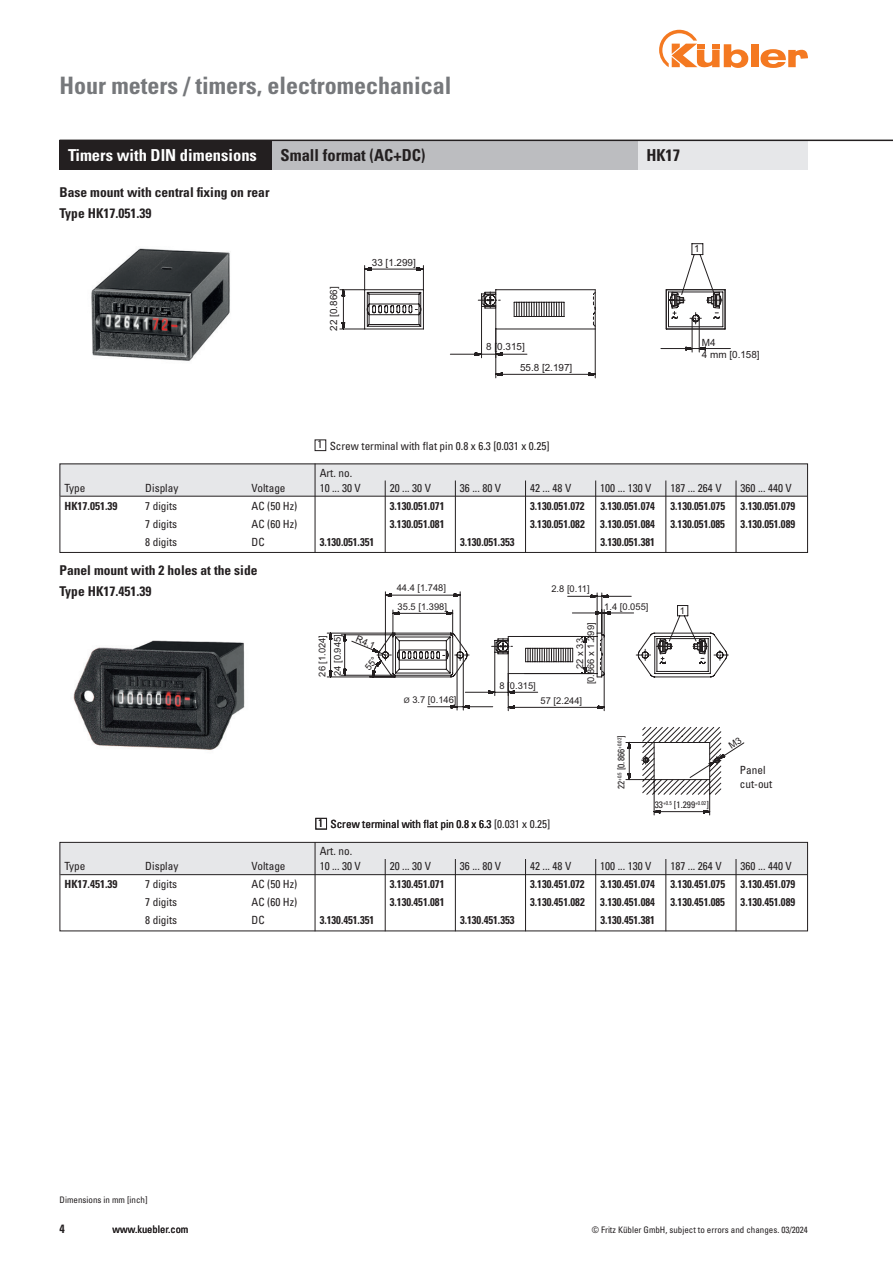
<style>
.page{position:relative;width:893px;height:1263px;background:#fff}
.page>*{position:absolute;margin:0;border:0;box-sizing:border-box;transform-origin:0 0}
.t1{font:700 condensed 24px "Univers LT Std";color:#76787b}
.t2{font:700 condensed 16.5px "Univers LT Std";color:#fff}
.t3{font:700 condensed 16.5px "Univers LT Std";color:#231f20}
.t4{font:700 condensed 13.5px/20.7px "Univers LT Std";color:#231f20}
.t5{font:700 condensed 12px "Univers LT Std";color:#231f20}
.t6{font:condensed 11.25px/14.2px "Univers LT Std";color:#231f20}
.t7{font:700 condensed 11.25px "Univers LT Std";color:#231f20;scale:.95 1}
.t8{font:700 condensed 11.25px "Univers LT Std";color:#231f20}
.t9{font:condensed 10.5px "Univers LT Std";color:#231f20}
.t10{font:9.9px/11.9px "Arial";color:#231f20}
.t11{font:9.3px/11.2px "Arial";color:#231f20;text-align:center}
.t12{font:condensed 9.3px "Univers";color:#231f20}
.t13{font:condensed 9px "Univers LT Std";color:#231f20}
.s1{font-size:7.65px}
</style>
<div class="page">
<div style="left:751px;top:44px;width:7px;height:23px;background:#f47921"></div>
<svg style="left:760px;top:49px;width:48px;height:19px"></svg>
<svg style="left:659px;top:30px;width:89px;height:38px"></svg>
<img style="left:91px;top:248px;width:139px;height:113px">
<svg style="left:339px;top:265px;width:257px;height:113px"></svg>
<svg style="left:660px;top:243px;width:71px;height:109px"></svg>
<img style="left:73px;top:640px;width:172px;height:110px">
<div style="left:315px;top:439px;width:11px;height:12px;border:1px solid #231f20"></div>
<div style="left:60px;top:463px;width:748px;height:33px;background:#e6e7e9"></div>
<hr style="left:60px;top:496px;width:747px;height:1px;background:#231f20">
<div style="left:60px;top:463px;width:748px;height:90px;border:1px solid #231f20"></div>
<hr style="left:315px;top:463px;width:1px;height:90px;background:#231f20">
<hr style="left:385px;top:480px;width:1px;height:73px;background:#231f20">
<hr style="left:455px;top:480px;width:1px;height:73px;background:#231f20">
<hr style="left:525px;top:480px;width:1px;height:73px;background:#231f20">
<hr style="left:595px;top:480px;width:1px;height:73px;background:#231f20">
<hr style="left:665px;top:480px;width:1px;height:73px;background:#231f20">
<hr style="left:736px;top:480px;width:1px;height:73px;background:#231f20">
<div style="left:60px;top:842px;width:748px;height:33px;background:#e6e7e9"></div>
<div style="left:315px;top:818px;width:12px;height:11px;border:1px solid #231f20"></div>
<div style="left:60px;top:140px;width:212px;height:30px;background:#231f20"></div>
<div style="left:638px;top:140px;width:170px;height:30px;background:#e6e7e9"></div>
<div style="left:272px;top:140px;width:366px;height:30px;background:#bcbdc0"></div>
<hr style="left:60px;top:874px;width:747px;height:1px;background:#231f20">
<div style="left:60px;top:842px;width:748px;height:89px;border:1px solid #231f20"></div>
<hr style="left:315px;top:842px;width:1px;height:89px;background:#231f20">
<hr style="left:385px;top:859px;width:1px;height:72px;background:#231f20">
<hr style="left:455px;top:859px;width:1px;height:72px;background:#231f20">
<hr style="left:525px;top:859px;width:1px;height:72px;background:#231f20">
<hr style="left:595px;top:859px;width:1px;height:72px;background:#231f20">
<hr style="left:665px;top:859px;width:1px;height:72px;background:#231f20">
<hr style="left:736px;top:859px;width:1px;height:72px;background:#231f20">
<hr style="left:60px;top:140px;width:833px;height:1px;background:#231f20">
<svg style="left:327px;top:591px;width:401px;height:120px"></svg>
<svg style="left:626px;top:727px;width:118px;height:88px"></svg>
<h1 class="t1" style="left:60px;top:71px;width:393px">Hour meters / timers, electromechanical</h1>
<h2 class="t2" style="left:68px;top:145px;width:190px">Timers with DIN dimensions</h2>
<h2 class="t3" style="left:281px;top:145px;width:146px">Small format (AC+DC)</h2>
<h2 class="t3" style="left:646px;top:145px;width:35px">HK17</h2>
<p class="t4" style="left:60px;top:182px;width:211px">Base mount with central fixing on rear<br>Type HK17.051.39</p>
<p class="t10" style="left:328px;top:331px;width:46px;rotate:-90deg">22 [0.866]</p>
<p class="t10" style="left:372px;top:256px;width:46px">33 [1.299]</p>
<p class="t10" style="left:486px;top:341px;width:40px">8 [0.315]</p>
<p class="t10" style="left:520px;top:362px;width:54px">55.8 [2.197]</p>
<p class="t6" style="left:317px;top:439px;width:234px">1 Screw terminal with flat pin 0.8 x 6.3 [0.031 x 0.25]</p>
<p class="t6" style="left:320px;top:465px;width:34px">Art. no.</p>
<p class="t10" style="left:694px;top:243px;width:7px">1</p>
<p class="t10" style="left:702px;top:336px;width:59px">M4<br>4 mm [0.158]</p>
<p class="t6" style="left:65px;top:480px;width:23px">Type</p>
<p class="t6" style="left:145px;top:480px;width:35px">Display</p>
<p class="t6" style="left:252px;top:480px;width:35px">Voltage</p>
<p class="t6" style="left:320px;top:480px;width:43px">10 ... 30 V</p>
<p class="t6" style="left:390px;top:480px;width:43px">20 ... 30 V</p>
<p class="t6" style="left:460px;top:480px;width:43px">36 ... 80 V</p>
<p class="t6" style="left:530px;top:480px;width:43px">42 ... 48 V</p>
<p class="t6" style="left:600px;top:480px;width:53px">100 ... 130 V</p>
<p class="t6" style="left:670px;top:480px;width:53px">187 ... 264 V</p>
<p class="t6" style="left:741px;top:480px;width:53px">360 ... 440 V</p>
<p class="t8" style="left:65px;top:499px;width:55px">HK17.051.39</p>
<p class="t6" style="left:145px;top:498px;width:33px">7 digits</p>
<p class="t6" style="left:252px;top:498px;width:47px">AC (50 Hz)</p>
<p class="t7" style="left:390px;top:499px;width:59px">3.130.051.071</p>
<p class="t7" style="left:530px;top:499px;width:59px">3.130.051.072</p>
<p class="t7" style="left:600px;top:499px;width:59px">3.130.051.074</p>
<p class="t7" style="left:670px;top:499px;width:59px">3.130.051.075</p>
<p class="t7" style="left:741px;top:499px;width:59px">3.130.051.079</p>
<p class="t6" style="left:145px;top:516px;width:33px">7 digits</p>
<p class="t6" style="left:252px;top:516px;width:47px">AC (60 Hz)</p>
<p class="t7" style="left:390px;top:517px;width:59px">3.130.051.081</p>
<p class="t7" style="left:530px;top:517px;width:59px">3.130.051.082</p>
<p class="t7" style="left:600px;top:517px;width:59px">3.130.051.084</p>
<p class="t7" style="left:670px;top:517px;width:59px">3.130.051.085</p>
<p class="t7" style="left:741px;top:517px;width:59px">3.130.051.089</p>
<p class="t6" style="left:145px;top:534px;width:33px">8 digits</p>
<p class="t6" style="left:252px;top:534px;width:15px">DC</p>
<p class="t7" style="left:320px;top:535px;width:59px">3.130.051.351</p>
<p class="t7" style="left:460px;top:535px;width:59px">3.130.051.353</p>
<p class="t7" style="left:600px;top:535px;width:59px">3.130.051.381</p>
<p class="t4" style="left:60px;top:560px;width:199px">Panel mount with 2 holes at the side<br>Type HK17.451.39</p>
<p class="t11" style="left:315px;top:677px;width:44px;line-height:15.3px;text-align:left;rotate:-90deg">26 [1.024]<br>24 [0.945]</p>
<p class="t11" style="left:359px;top:633px;width:21px;rotate:23deg">R4.1</p>
<p class="t11" style="left:397px;top:583px;width:51px">44.4 [1.748]</p>
<p class="t11" style="left:398px;top:601px;width:51px">35.5 [1.398]</p>
<p class="t11" style="left:404px;top:694px;width:54px"><span class="s1">Ø</span> 3.7 [0.146]</p>
<p class="t11" style="left:499px;top:680px;width:38px">8 [0.315]</p>
<p class="t11" style="left:551px;top:583px;width:40px">2.8 [0.11]</p>
<p class="t11" style="left:574px;top:684px;width:63px;rotate:-90deg">22 x 33<br>[0.866 x 1.299]</p>
<p class="t11" style="left:541px;top:695px;width:43px">57 [2.244]</p>
<p class="t11" style="left:604px;top:601px;width:46px">1.4 [0.055]</p>
<p class="t11" style="left:680px;top:605px;width:7px">1</p>
<p class="t6" style="left:318px;top:817px;width:234px">1 Screw terminal with flat pin 0.8 x 6.3 [0.031 x 0.25]</p>
<p class="t6" style="left:320px;top:844px;width:34px">Art. no.</p>
<p class="t12" style="left:615px;top:789px;width:56px;rotate:-90deg">22<sup>+0.5</sup> [0.866<sup>+0.02</sup>]</p>
<p class="t12" style="left:655px;top:798px;width:56px">33<sup>+0.5</sup> [1.299<sup>+0.02</sup>]</p>
<p class="t6" style="left:740px;top:762px;width:34px">Panel cut-out</p>
<p class="t6" style="left:65px;top:859px;width:23px">Type</p>
<p class="t6" style="left:145px;top:859px;width:35px">Display</p>
<p class="t6" style="left:252px;top:859px;width:35px">Voltage</p>
<p class="t6" style="left:320px;top:859px;width:43px">10 ... 30 V</p>
<p class="t6" style="left:390px;top:859px;width:43px">20 ... 30 V</p>
<p class="t6" style="left:460px;top:859px;width:43px">36 ... 80 V</p>
<p class="t6" style="left:530px;top:859px;width:43px">42 ... 48 V</p>
<p class="t6" style="left:600px;top:859px;width:53px">100 ... 130 V</p>
<p class="t6" style="left:670px;top:859px;width:53px">187 ... 264 V</p>
<p class="t6" style="left:741px;top:859px;width:53px">360 ... 440 V</p>
<p class="t8" style="left:65px;top:877px;width:55px">HK17.451.39</p>
<p class="t6" style="left:145px;top:877px;width:33px">7 digits</p>
<p class="t6" style="left:252px;top:877px;width:47px">AC (50 Hz)</p>
<p class="t7" style="left:390px;top:877px;width:59px">3.130.451.071</p>
<p class="t7" style="left:530px;top:877px;width:59px">3.130.451.072</p>
<p class="t7" style="left:600px;top:877px;width:59px">3.130.451.074</p>
<p class="t7" style="left:670px;top:877px;width:59px">3.130.451.075</p>
<p class="t7" style="left:741px;top:877px;width:59px">3.130.451.079</p>
<p class="t6" style="left:145px;top:895px;width:33px">7 digits</p>
<p class="t6" style="left:252px;top:895px;width:47px">AC (60 Hz)</p>
<p class="t7" style="left:390px;top:895px;width:59px">3.130.451.081</p>
<p class="t7" style="left:530px;top:895px;width:59px">3.130.451.082</p>
<p class="t7" style="left:600px;top:895px;width:59px">3.130.451.084</p>
<p class="t7" style="left:670px;top:895px;width:59px">3.130.451.085</p>
<p class="t7" style="left:741px;top:895px;width:59px">3.130.451.089</p>
<p class="t6" style="left:145px;top:913px;width:33px">8 digits</p>
<p class="t6" style="left:252px;top:913px;width:15px">DC</p>
<p class="t7" style="left:320px;top:913px;width:59px">3.130.451.351</p>
<p class="t7" style="left:460px;top:913px;width:59px">3.130.451.353</p>
<p class="t7" style="left:600px;top:913px;width:59px">3.130.451.381</p>
<p class="t13" style="left:60px;top:1194px;width:89px">Dimensions in mm [inch]</p>
<p class="t5" style="left:60px;top:1221px;width:7px">4</p>
<p class="t9" style="left:113px;top:1223px;width:77px">www.kuebler.com</p>
<p class="t13" style="left:592px;top:1224px;width:218px">© Fritz Kübler GmbH, subject to errors and changes. 03/2024</p>
</div>
